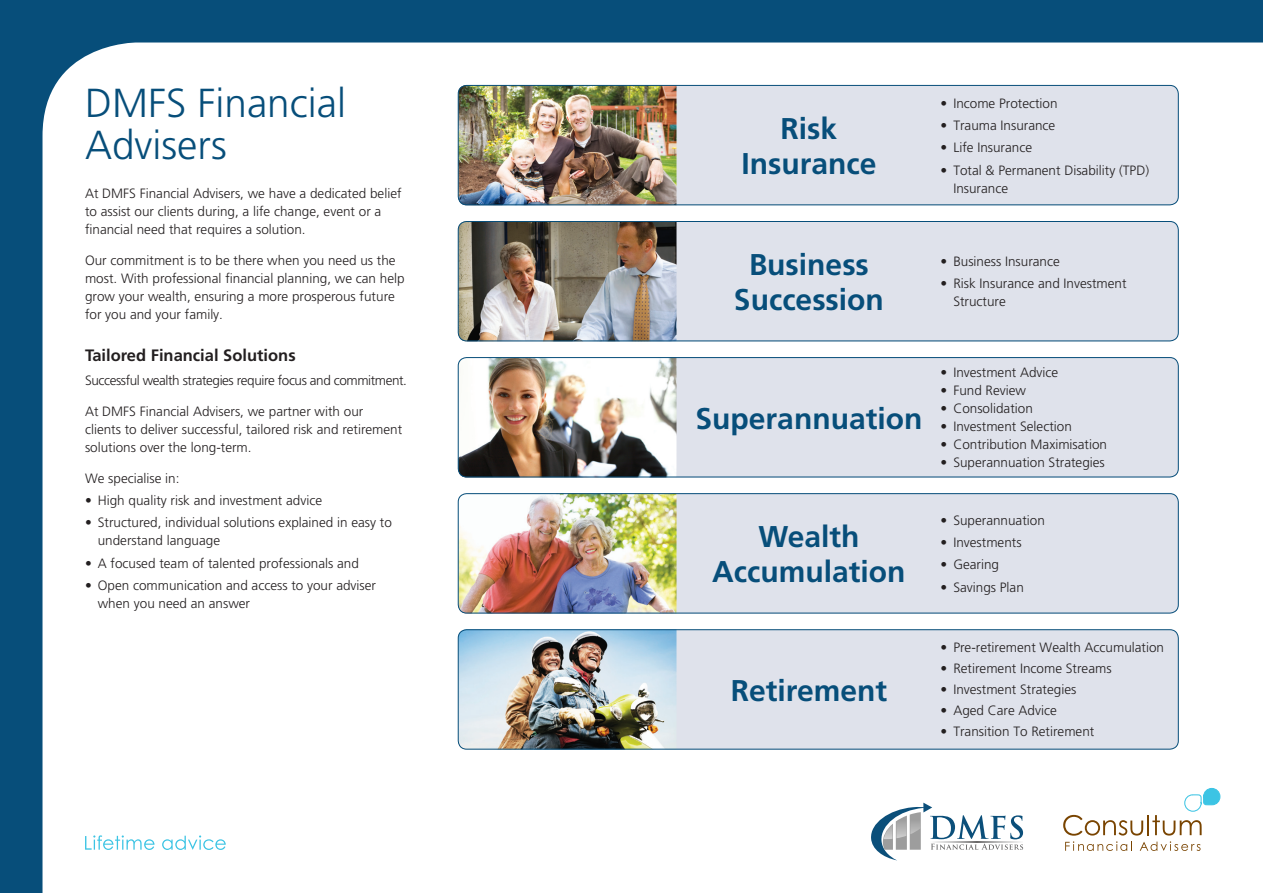
<style>
.page{position:relative;width:1263px;height:893px;background:#074e7a}
.page>*{position:absolute;margin:0;border:0;box-sizing:border-box;transform-origin:0 0}
.t1{font:300 40.5px/42px "Frutiger";color:#074e7a}
.t2{font:700 30px/35px "Frutiger";color:#074e7a;text-align:center}
.t3{font:700 16.5px "Frutiger";color:#231f20}
.t4{font:300 13.5px/18px "Frutiger";color:#231f20}
.t5{font:300 13.5px "Frutiger";letter-spacing:-.03em;color:#231f20}
</style>
<div class="page">
<div style="left:43px;top:43px;width:1220px;height:850px;background:#fff"></div>
<svg style="left:85px;top:835px;width:141px;height:15px;background:#d5f2f9"></svg>
<div style="left:458px;top:85px;width:720px;height:120px;background:#dfe2eb;border-radius:9px"></div>
<img style="left:458px;top:85px;width:218px;height:120px">
<div style="left:458px;top:85px;width:721px;height:120px;border:1px solid #074e7a;border-radius:9px"></div>
<div style="left:458px;top:221px;width:720px;height:120px;background:#dfe2eb;border-radius:9px"></div>
<img style="left:458px;top:221px;width:218px;height:120px">
<div style="left:458px;top:221px;width:721px;height:120px;border:1px solid #074e7a;border-radius:9px"></div>
<div style="left:458px;top:357px;width:720px;height:120px;background:#dfe2eb;border-radius:9px"></div>
<img style="left:458px;top:357px;width:218px;height:120px">
<div style="left:458px;top:357px;width:721px;height:120px;border:1px solid #074e7a;border-radius:9px"></div>
<div style="left:458px;top:493px;width:720px;height:120px;background:#dfe2eb;border-radius:9px"></div>
<img style="left:458px;top:493px;width:218px;height:120px">
<div style="left:458px;top:493px;width:721px;height:120px;border:1px solid #074e7a;border-radius:9px"></div>
<div style="left:458px;top:629px;width:720px;height:120px;background:#dfe2eb;border-radius:9px"></div>
<img style="left:458px;top:629px;width:218px;height:120px">
<div style="left:458px;top:629px;width:721px;height:120px;border:1px solid #074e7a;border-radius:9px"></div>
<svg style="left:1063px;top:788px;width:157px;height:63px;background:#edece8"></svg>
<svg style="left:870px;top:803px;width:153px;height:57px;background:#cdd7de"></svg>
<h1 class="t1" style="left:85px;top:82px;width:262px">DMFS Financial<br>Advisers</h1>
<p class="t4" style="left:85px;top:184px;width:318px">At DMFS Financial Advisers, we have a dedicated belief to assist our clients during, a life change, event or a financial need that requires a solution.</p>
<p class="t4" style="left:85px;top:251px;width:321px">Our commitment is to be there when you need us the most. With professional financial planning, we can help grow your wealth, ensuring a more prosperous future for you and your family.</p>
<p class="t3" style="left:85px;top:346px;width:212px">Tailored Financial Solutions</p>
<p class="t5" style="left:85px;top:373px;width:323px">Successful wealth strategies require focus and commitment.</p>
<p class="t4" style="left:85px;top:403px;width:319px">At DMFS Financial Advisers, we partner with our clients to deliver successful, tailored risk and retirement solutions over the long-term.</p>
<p class="t4" style="left:85px;top:469px;width:96px">We specialise in:</p>
<p class="t4" style="left:85px;top:492px;width:239px">• High quality risk and investment advice</p>
<p class="t4" style="left:98px;top:514px;width:296px;text-indent:-13px">• Structured, individual solutions explained in easy to understand language</p>
<p class="t4" style="left:85px;top:554px;width:275px">• A focused team of talented professionals and</p>
<p class="t4" style="left:98px;top:576px;width:280px;text-indent:-13px">• Open communication and access to your adviser when you need an answer</p>
<h2 class="t2" style="left:741px;top:111px;width:136px">Risk<br>Insurance</h2>
<p class="t4" style="left:940px;top:94px;width:119px">• Income Protection</p>
<p class="t4" style="left:940px;top:116px;width:116px">• Trauma Insurance</p>
<p class="t4" style="left:940px;top:139px;width:93px">• Life Insurance</p>
<p class="t4" style="left:953px;top:161px;width:197px;text-indent:-13px">• Total &amp; Permanent Disability (TPD)<br>Insurance</p>
<h2 class="t2" style="left:734px;top:247px;width:151px">Business<br>Succession</h2>
<p class="t4" style="left:940px;top:252px;width:121px">• Business Insurance</p>
<p class="t4" style="left:953px;top:275px;width:175px;text-indent:-13px">• Risk Insurance and Investment<br>Structure</p>
<h2 class="t2" style="left:696px;top:400px;width:228px">Superannuation</h2>
<h2 class="t2" style="left:712px;top:519px;width:195px">Wealth<br>Accumulation</h2>
<h2 class="t2" style="left:731px;top:673px;width:158px">Retirement</h2>
<p class="t4" style="left:940px;top:364px;width:119px">• Investment Advice</p>
<p class="t4" style="left:940px;top:382px;width:87px">• Fund Review</p>
<p class="t4" style="left:940px;top:400px;width:94px">• Consolidation</p>
<p class="t4" style="left:940px;top:418px;width:133px">• Investment Selection</p>
<p class="t4" style="left:940px;top:436px;width:168px">• Contribution Maximisation</p>
<p class="t4" style="left:940px;top:454px;width:166px">• Superannuation Strategies</p>
<p class="t4" style="left:940px;top:511px;width:106px">• Superannuation</p>
<p class="t4" style="left:940px;top:534px;width:82px">• Investments</p>
<p class="t4" style="left:940px;top:556px;width:60px">• Gearing</p>
<p class="t4" style="left:940px;top:578px;width:85px">• Savings Plan</p>
<p class="t4" style="left:940px;top:639px;width:225px">• Pre-retirement Wealth Accumulation</p>
<p class="t4" style="left:940px;top:660px;width:172px">• Retirement Income Streams</p>
<p class="t4" style="left:940px;top:681px;width:137px">• Investment Strategies</p>
<p class="t4" style="left:940px;top:702px;width:118px">• Aged Care Advice</p>
<p class="t4" style="left:940px;top:723px;width:155px">• Transition To Retirement</p>
</div>
